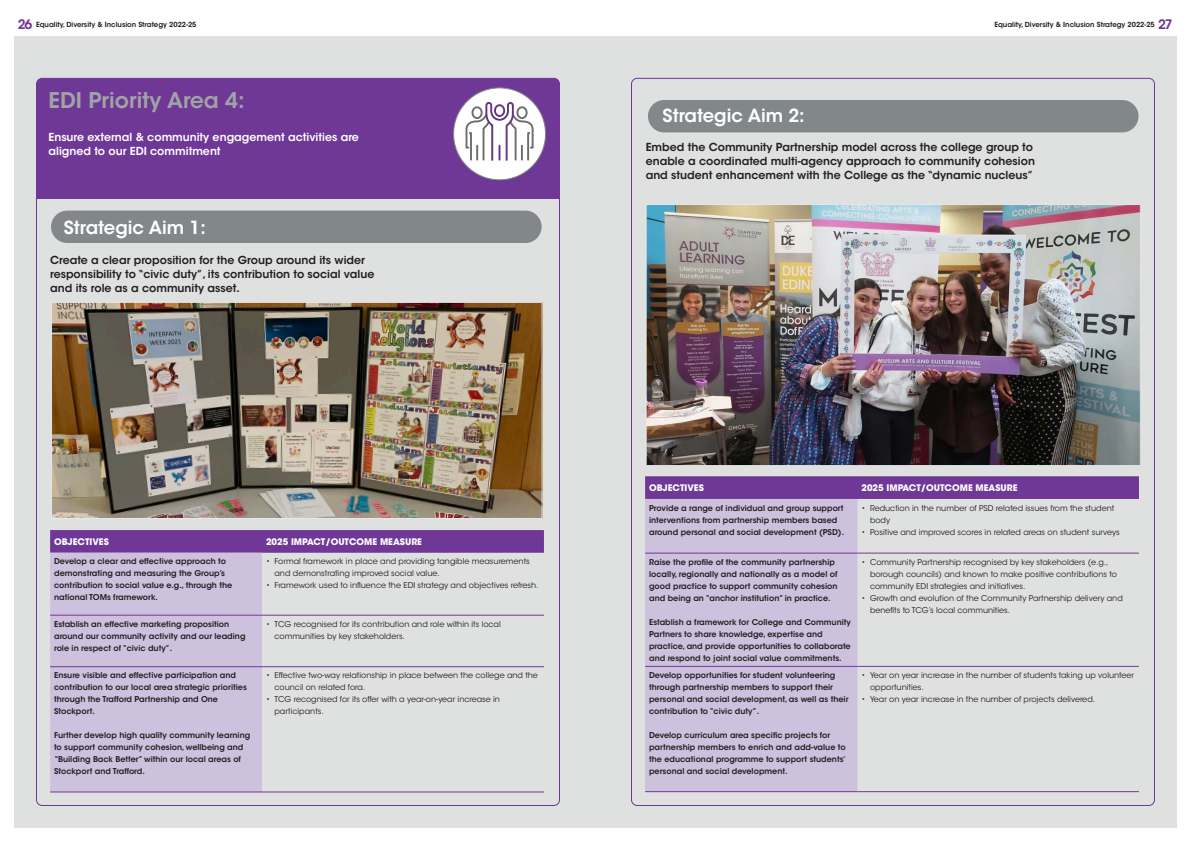
<style>
.page{position:relative;width:1191px;height:842px;background:#fff}
.page>*{position:absolute;margin:0;border:0;box-sizing:border-box;transform-origin:0 0}
.t1{font:600 21.6px "ITC Avant Garde Std";color:#a0a4a5}
.t2{font:600 18px "ITC Avant Garde Std";color:#fff}
.t3{font:600 13px "ITC Avant Garde Std";color:#703896}
.t4{font:600 11px/14px "ITC Avant Garde Std";color:#231f20}
.t5{font:600 11px/14px "ITC Avant Garde Std";color:#fff}
.t6{font:700 9px "ITC Avant Garde Std";color:#fff}
.t7{font:600 8px/12px "ITC Avant Garde Std";color:#231f20}
.t8{font:8px/12px "ITC Avant Garde Std";color:#231f20}
.t9{font:600 7px "ITC Avant Garde Std";color:#231f20}
</style>
<div class="page">
<div style="left:14px;top:36px;width:1162px;height:792px;background:#dfe0e0"></div>
<div style="left:36px;top:78px;width:523px;height:120px;background:#703896"></div>
<div style="left:453px;top:88px;width:92px;height:92px;background:#fff;border-radius:50%"></div>
<svg style="left:50px;top:530px;width:494px;height:23px;background:#713a97"></svg>
<div style="left:50px;top:553px;width:212px;height:239px;background:#cec1de"></div>
<hr style="left:50px;top:615px;width:212px;height:1px;background:#703896">
<hr style="left:262px;top:615px;width:282px;height:1px;background:#703896">
<hr style="left:50px;top:666px;width:212px;height:1px;background:#703896">
<hr style="left:262px;top:666px;width:282px;height:1px;background:#703896">
<hr style="left:50px;top:792px;width:212px;height:1px;background:#703896">
<hr style="left:262px;top:792px;width:282px;height:1px;background:#703896">
<div style="left:645px;top:476px;width:494px;height:23px;background:#703896"></div>
<div style="left:645px;top:499px;width:212px;height:292px;background:#cec1de"></div>
<hr style="left:645px;top:553px;width:212px;height:1px;background:#703896">
<hr style="left:857px;top:553px;width:282px;height:1px;background:#703896">
<hr style="left:645px;top:666px;width:212px;height:1px;background:#703896">
<hr style="left:857px;top:666px;width:282px;height:1px;background:#703896">
<hr style="left:645px;top:791px;width:212px;height:1px;background:#703896">
<hr style="left:857px;top:791px;width:282px;height:1px;background:#703896">
<div style="left:51px;top:211px;width:490px;height:32px;background:#828789;border-radius:16px"></div>
<div style="left:648px;top:100px;width:490px;height:32px;background:#828789;border-radius:16px"></div>
<svg style="left:464px;top:100px;width:70px;height:61px"></svg>
<div style="left:494px;top:104px;width:11px;height:13px;border:2px solid #653485;border-radius:50%"></div>
<img style="left:53px;top:304px;width:487px;height:213px">
<div style="left:51px;top:302px;width:491px;height:217px;border:1px solid #e6e7e9"></div>
<img style="left:647px;top:206px;width:491px;height:258px">
<div style="left:645px;top:204px;width:495px;height:262px;border:1px solid #e6e7e9"></div>
<p class="t3" style="left:18px;top:16px;width:16px">26</p>
<p class="t9" style="left:36px;top:20px;width:162px">Equality, Diversity &amp; Inclusion Strategy 2022-25</p>
<p class="t9" style="left:994px;top:20px;width:162px">Equality, Diversity &amp; Inclusion Strategy 2022-25</p>
<p class="t3" style="left:1158px;top:16px;width:16px">27</p>
<p class="t1" style="left:48px;top:86px;width:198px">EDI Priority Area 4:</p>
<p class="t5" style="left:48px;top:130px;width:312px">Ensure external &amp; community engagement activities are aligned to our EDI commitment</p>
<p class="t2" style="left:64px;top:216px;width:144px">Strategic Aim 1:</p>
<p class="t4" style="left:50px;top:253px;width:326px">Create a clear proposition for the Group around its wider responsibility to “civic duty”, its contribution to social value and its role as a community asset.</p>
<p class="t6" style="left:54px;top:536px;width:56px">OBJECTIVES</p>
<p class="t6" style="left:266px;top:536px;width:157px">2025 IMPACT/OUTCOME MEASURE</p>
<p class="t7" style="left:54px;top:555px;width:180px">Develop a clear and effective approach to demonstrating and measuring the Group’s contribution to social value e.g., through the national TOMs framework.</p>
<p class="t8" style="left:274px;top:555px;width:257px;text-indent:-9px">• Formal framework in place and providing tangible measurements and demonstrating improved social value.</p>
<p class="t8" style="left:266px;top:579px;width:274px">• Framework used to influence the EDI strategy and objectives refresh.</p>
<p class="t7" style="left:54px;top:618px;width:193px">Establish an effective marketing proposition around our community activity and our leading role in respect of “civic duty”.</p>
<p class="t8" style="left:274px;top:618px;width:228px;text-indent:-9px">• TCG recognised for its contribution and role within its local communities by key stakeholders.</p>
<p class="t7" style="left:54px;top:669px;width:194px">Ensure visible and effective participation and contribution to our local area strategic priorities through the Trafford Partnership and One Stockport.</p>
<p class="t7" style="left:54px;top:729px;width:198px">Further develop high quality community learning to support community cohesion, wellbeing and “Building Back Better” within our local areas of Stockport and Trafford.</p>
<p class="t8" style="left:274px;top:669px;width:265px;text-indent:-9px">• Effective two-way relationship in place between the college and the council on related fora.</p>
<p class="t8" style="left:274px;top:693px;width:227px;text-indent:-9px">• TCG recognised for its offer with a year-on-year increase in participants.</p>
<p class="t2" style="left:662px;top:104px;width:144px">Strategic Aim 2:</p>
<p class="t4" style="left:645px;top:140px;width:391px">Embed the Community Partnership model across the college group to enable a coordinated multi-agency approach to community cohesion and student enhancement with the College as the “dynamic nucleus”</p>
<p class="t6" style="left:649px;top:482px;width:56px">OBJECTIVES</p>
<p class="t6" style="left:861px;top:482px;width:157px">2025 IMPACT/OUTCOME MEASURE</p>
<p class="t7" style="left:649px;top:502px;width:196px">Provide a range of individual and group support interventions from partnership members based around personal and social development (PSD).</p>
<p class="t8" style="left:870px;top:502px;width:246px;text-indent:-9px">• Reduction in the number of PSD related issues from the student body</p>
<p class="t8" style="left:861px;top:526px;width:260px">• Positive and improved scores in related areas on student surveys</p>
<p class="t7" style="left:649px;top:556px;width:190px">Raise the profile of the community partnership locally, regionally and nationally as a model of good practice to support community cohesion and being an “anchor institution” in practice.</p>
<p class="t7" style="left:649px;top:616px;width:203px">Establish a framework for College and Community Partners to share knowledge, expertise and practice, and provide opportunities to collaborate and respond to joint social value commitments.</p>
<p class="t7" style="left:649px;top:669px;width:201px">Develop opportunities for student volunteering through partnership members to support their personal and social development, as well as their contribution to “civic duty”.</p>
<p class="t7" style="left:649px;top:729px;width:198px">Develop curriculum area specific projects for partnership members to enrich and add-value to the educational programme to support students’ personal and social development.</p>
<p class="t8" style="left:870px;top:556px;width:248px;text-indent:-9px">• Community Partnership recognised by key stakeholders (e.g., borough councils) and known to make positive contributions to community EDI strategies and initiatives.</p>
<p class="t8" style="left:870px;top:592px;width:254px;text-indent:-9px">• Growth and evolution of the Community Partnership delivery and benefits to TCG’s local communities.</p>
<p class="t8" style="left:870px;top:669px;width:266px;text-indent:-9px">• Year on year increase in the number of students taking up volunteer opportunities.</p>
<p class="t8" style="left:861px;top:693px;width:235px">• Year on year increase in the number of projects delivered.</p>
</div>
